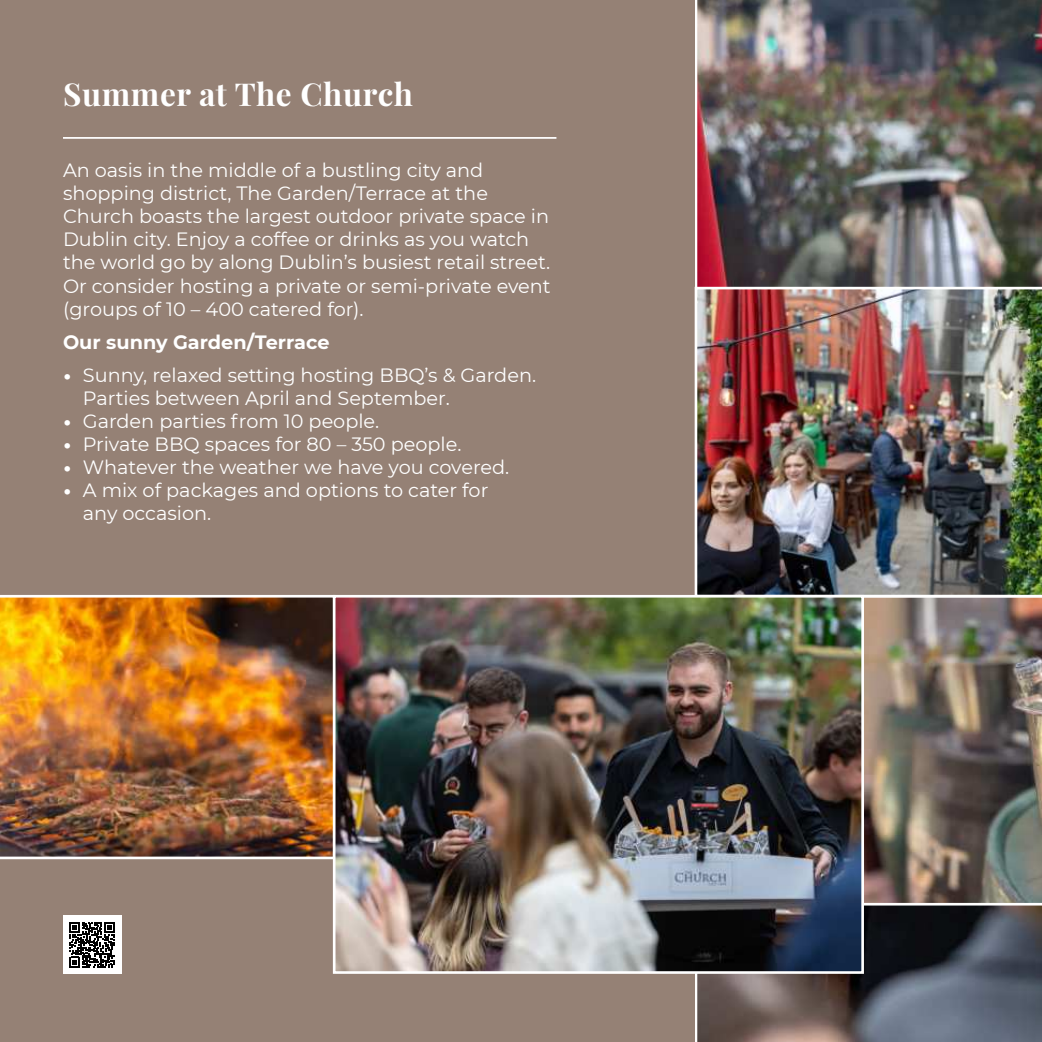
<style>
.page{position:relative;width:1042px;height:1042px;background:#fff}
.page>*{position:absolute;margin:0;border:0;box-sizing:border-box;transform-origin:0 0}
.t1{font:19.25px/23.1px "Montserrat";color:#fff}
.t2{font:700 19.25px "Montserrat";color:#fff}
.t3{font:700 15.4px "Playfair Display";letter-spacing:.04em;color:#fff}
.s1{font-family:"Playfair Display";font-size:9.45px}
</style>
<div class="page">
<img style="left:694px;top:0;width:348px;height:1042px">
<div style="left:0;top:0;width:694px;height:1042px;background:#958175"></div>
<hr style="left:63px;top:137px;width:493px;height:2px;background:#fff">
<img style="left:0;top:595px;width:333px;height:264px">
<img style="left:864px;top:597px;width:178px;height:308px">
<img style="left:694px;top:287px;width:348px;height:310px">
<img style="left:337px;top:599px;width:523px;height:371px">
<div style="left:333px;top:595px;width:531px;height:379px;border:3px solid #fff"></div>
<div style="left:63px;top:916px;width:58px;height:58px;background:#fff"></div>
<svg style="left:69px;top:922px;width:46px;height:45px"></svg>
<p class="t3" style="left:63px;top:92px;width:352px">Summer at The Church</p>
<p class="t1" style="left:63px;top:159px;width:489px">An oasis in the middle of a bustling city and shopping district, The Garden/Terrace at the Church boasts the largest outdoor private space in Dublin city. Enjoy a coffee or drinks as you watch the world go by along Dublin’s busiest retail street.<br>Or consider hosting a private or semi-private event (groups of 10 – 400 catered for).</p>
<p class="t2" style="left:63px;top:332px;width:268px">Our sunny Garden/Terrace</p>
<p class="t1" style="left:83px;top:364px;width:455px;text-indent:-20px"><span class="s1">•</span> Sunny, relaxed setting hosting BBQ’s &amp; Garden.<br>Parties between April and September.</p>
<p class="t1" style="left:63px;top:410px;width:318px"><span class="s1">•</span> Garden parties from 10 people.</p>
<p class="t1" style="left:63px;top:433px;width:400px"><span class="s1">•</span> Private BBQ spaces for 80 – 350 people.</p>
<p class="t1" style="left:63px;top:456px;width:448px"><span class="s1">•</span> Whatever the weather we have you covered.</p>
<p class="t1" style="left:83px;top:479px;width:407px;text-indent:-20px"><span class="s1">•</span> A mix of packages and options to cater for any occasion.</p>
</div>
